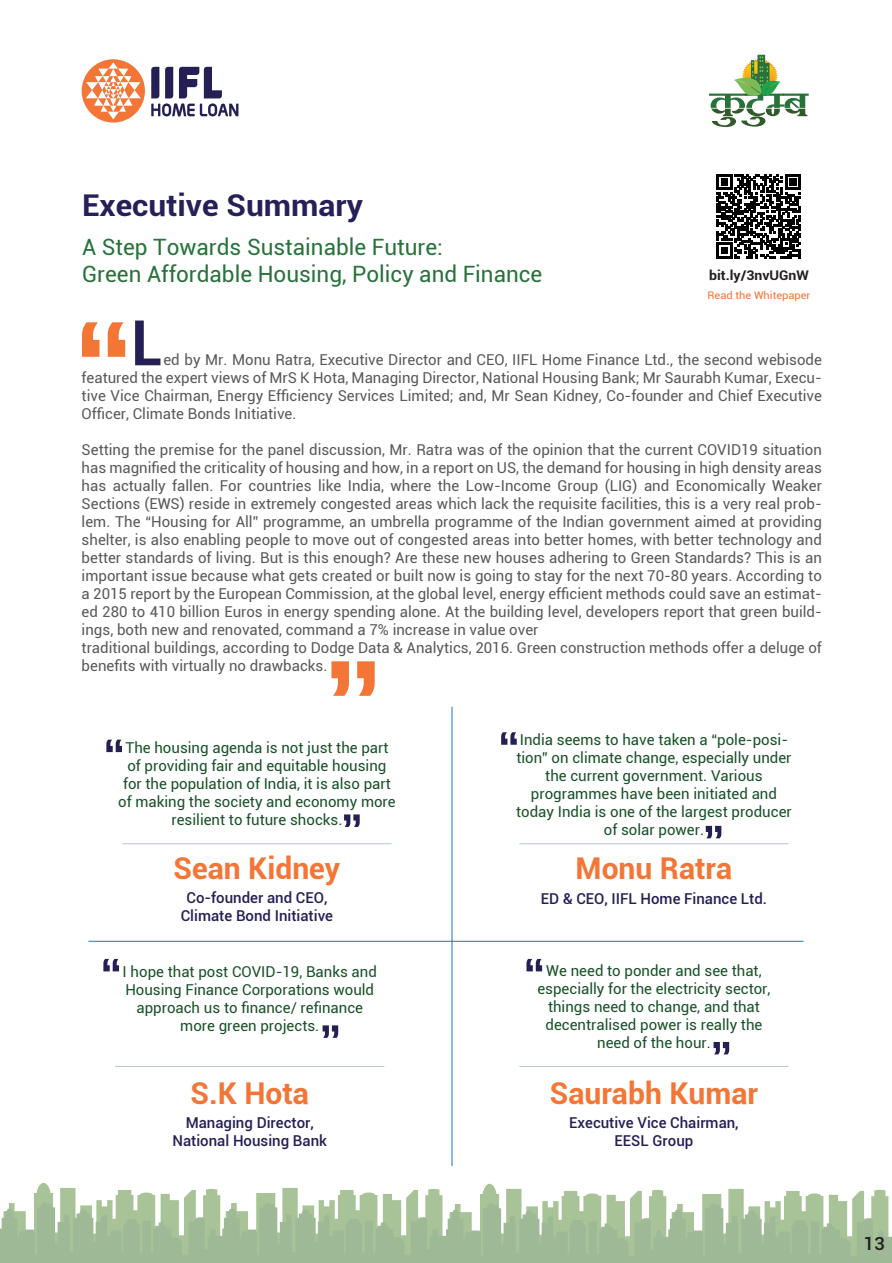
<style>
.page{position:relative;width:892px;height:1263px;background:#fff}
.page>*{position:absolute;margin:0;border:0;box-sizing:border-box;transform-origin:0 0}
.t1{font:700 condensed 62.85px "Roboto";color:#242056}
.t2{font:700 30px "Roboto";color:#f37636}
.t3{font:700 30px "Roboto";color:#252158;scale:1.05 1}
.t4{font:22.5px/27px "Roboto";color:#27723a}
.t5{font:500 18px "Roboto";color:#231f20;scale:1.05 1}
.t6{font:15px/18px "Roboto";color:#58595b;text-align:justify}
.t7{font:15px/18px "Roboto";color:#185128;text-align:center}
.t8{font:500 15px/18px "Roboto";color:#242056;text-align:center}
.t9{font:700 13.35px "Roboto";color:#231f20;scale:1.05 1}
.t10{font:10.5px "Roboto";color:#f37636;scale:1.05 1}
</style>
<div class="page">
<svg style="left:0;top:1182px;width:892px;height:80px"></svg>
<svg style="left:82px;top:322px;width:43px;height:35px"></svg>
<svg style="left:331px;top:661px;width:44px;height:34px"></svg>
<div style="left:82px;top:59px;width:63px;height:63px;background:#f37636;border-radius:50%"></div>
<svg style="left:86px;top:62px;width:55px;height:57px"></svg>
<svg style="left:151px;top:67px;width:87px;height:49px"></svg>
<svg style="left:709px;top:54px;width:100px;height:74px"></svg>
<hr style="left:115px;top:1065px;width:269px;height:1px;background:#b5c8d2">
<svg style="left:323px;top:1025px;width:15px;height:12px"></svg>
<svg style="left:103px;top:958px;width:16px;height:13px"></svg>
<hr style="left:519px;top:1065px;width:269px;height:1px;background:#b5c8d2">
<svg style="left:713px;top:1042px;width:16px;height:12px"></svg>
<svg style="left:526px;top:958px;width:16px;height:13px"></svg>
<hr style="left:452px;top:706px;width:1px;height:459px;background:#1e75bb">
<hr style="left:122px;top:843px;width:270px;height:1px;background:#b5c8d2">
<svg style="left:344px;top:814px;width:16px;height:12px"></svg>
<svg style="left:106px;top:739px;width:16px;height:13px"></svg>
<hr style="left:519px;top:843px;width:269px;height:1px;background:#b5c8d2">
<hr style="left:88px;top:940px;width:715px;height:1px;background:#1e75bb">
<svg style="left:716px;top:174px;width:85px;height:84px"></svg>
<svg style="left:706px;top:825px;width:15px;height:13px"></svg>
<svg style="left:501px;top:732px;width:16px;height:12px"></svg>
<h2 class="t3" style="left:82px;top:184px;width:269px">Executive Summary</h2>
<h3 class="t4" style="left:82px;top:233px;width:462px">A Step Towards Sustainable Future:<br>Green Affordable Housing, Policy and Finance</h3>
<p class="t9" style="left:709px;top:265px;width:96px">bit.ly/3nvUGnW</p>
<p class="t10" style="left:707px;top:287px;width:100px">Read the Whitepaper</p>
<h1 class="t1" style="left:132px;top:299px;width:32px">L</h1>
<p class="t6" style="left:82px;top:349px;width:742px;text-indent:82px">ed by Mr. Monu Ratra, Executive Director and CEO, IIFL Home Finance Ltd., the second webisode featured the expert views of MrS K Hota, Managing Director, National Housing Bank; Mr Saurabh Kumar, Execu&shy;tive Vice Chairman, Energy Efficiency Services Limited; and, Mr Sean Kidney, Co-founder and Chief Executive Officer, Climate Bonds Initiative.</p>
<p class="t6" style="left:82px;top:439px;width:742px;text-align:left">Setting the premise for the panel discussion, Mr. Ratra was of the opinion that the current COVID19 situation has magnified the criticality of housing and how, in a report on US, the demand for housing in high density areas has actually fallen. For countries like India, where the Low-Income Group (LIG) and Economically Weaker Sections (EWS) reside in extremely congested areas which lack the requisite facilities, this is a very real prob&shy;lem. The “Housing for All” programme, an umbrella programme of the Indian government aimed at providing shelter, is also enabling people to move out of congested areas into better homes, with better technology and better standards of living. But is this enough? Are these new houses adhering to Green Standards? This is an important issue because what gets created or built now is going to stay for the next 70-80 years. According to a 2015 report by the European Commission, at the global level, energy efficient methods could save an estimat&shy;ed 280 to 410 billion Euros in energy spending alone. At the building level, developers report that green build&shy;ings, both new and renovated, command a 7% increase in value over<br>traditional buildings, according to Dodge Data &amp; Analytics, 2016. Green construction methods offer a deluge of benefits with virtually no drawbacks.</p>
<p class="t7" style="left:118px;top:737px;width:279px">The housing agenda is not just the part of providing fair and equitable housing for the population of India, it is also part of making the society and economy more resilient to future shocks.</p>
<p class="t7" style="left:516px;top:730px;width:277px">India seems to have taken a “pole-posi&shy;tion” on climate change, especially under the current government. Various programmes have been initiated and today India is one of the largest producer of solar power.</p>
<h2 class="t2" style="left:174px;top:846px;width:168px">Sean Kidney</h2>
<p class="t8" style="left:181px;top:887px;width:154px">Co-founder and CEO,<br>Climate Bond Initiative</p>
<p class="t7" style="left:123px;top:961px;width:256px">I hope that post COVID-19, Banks and<br>Housing Finance Corporations would approach us to finance/ refinance more green projects.</p>
<h2 class="t2" style="left:190px;top:1071px;width:120px">S.K Hota</h2>
<p class="t8" style="left:172px;top:1112px;width:156px">Managing Director,<br>National Housing Bank</p>
<h2 class="t2" style="left:576px;top:846px;width:158px">Monu Ratra</h2>
<p class="t8" style="left:541px;top:888px;width:228px">ED &amp; CEO, IIFL Home Finance Ltd.</p>
<p class="t7" style="left:537px;top:960px;width:235px">We need to ponder and see that, especially for the electricity sector, things need to change, and that decentralised power is really the need of the hour.</p>
<h2 class="t2" style="left:550px;top:1071px;width:210px">Saurabh Kumar</h2>
<p class="t8" style="left:569px;top:1112px;width:171px">Executive Vice Chairman,<br>EESL Group</p>
<p class="t5" style="left:863px;top:1230px;width:22px">13</p>
</div>
